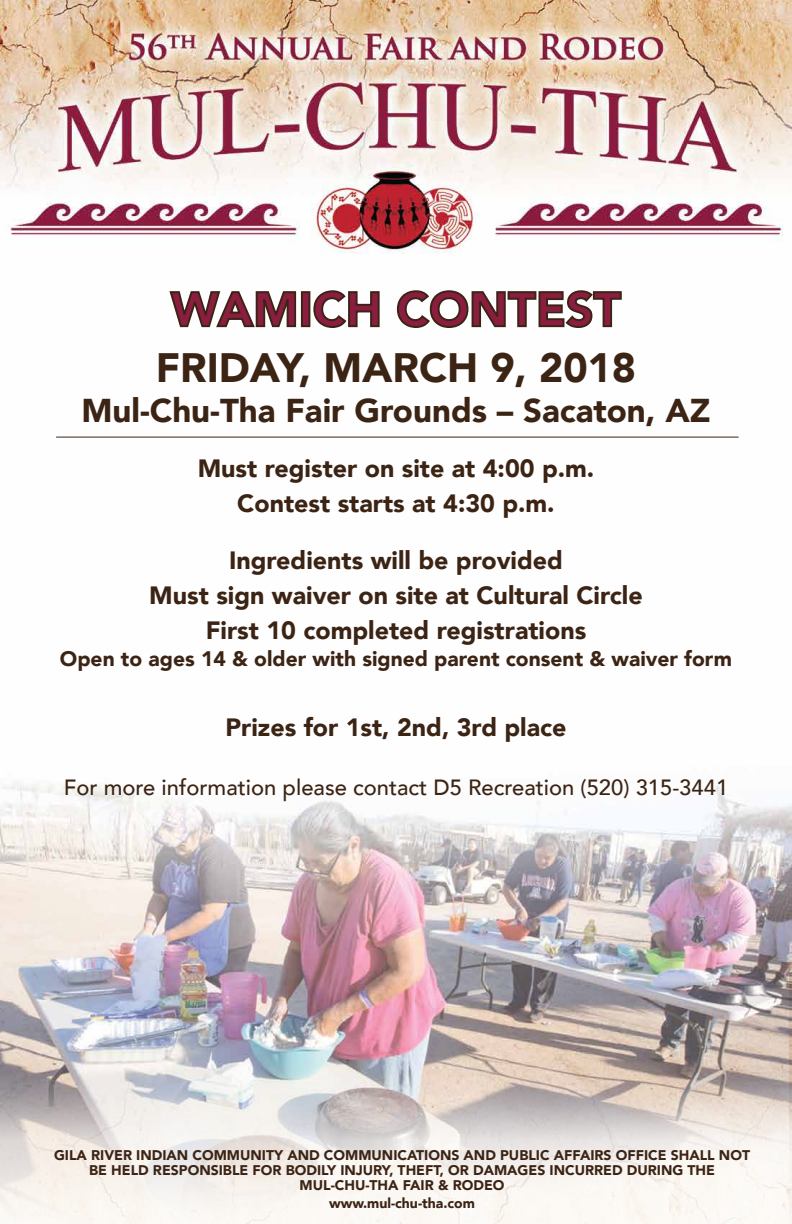
<style>
.page{position:relative;width:792px;height:1224px;background:#fff}
.page>*{position:absolute;margin:0;border:0;box-sizing:border-box;transform-origin:0 0}
.t1{font:900 48px "Avenir";color:#8b1d40}
.t2{font:900 41px "Avenir";color:#3c2415}
.t3{font:900 33px "Avenir";color:#3c2415}
.t4{font:900 25px/35px "Avenir";color:#3c2415;text-align:center}
.t5{font:500 22px "Avenir";color:#3c2415}
.t6{font:900 21px "Avenir";color:#3c2415}
.t7{font:900 14px/15px "Avenir";color:#3c2415;text-align:center}
</style>
<div class="page">
<img style="left:0;top:0;width:792px;height:1070px">
<svg style="left:168px;top:290px;width:129px;height:39px"></svg>
<div style="left:301px;top:291px;width:9px;height:36px;border:2px solid #3c2415"></div>
<svg style="left:312px;top:289px;width:69px;height:40px"></svg>
<svg style="left:396px;top:289px;width:227px;height:40px"></svg>
<svg style="left:0;top:1070px;width:792px;height:154px"></svg>
<hr style="left:56px;top:437px;width:683px;height:1px;background:#3c2415">
<h1 class="t1" style="left:171px;top:268px;width:452px">WAMICH CONTEST</h1>
<h2 class="t2" style="left:156px;top:333px;width:482px">FRIDAY, MARCH 9, 2018</h2>
<h3 class="t3" style="left:81px;top:382px;width:631px">Mul-Chu-Tha Fair Grounds – Sacaton, AZ</h3>
<h3 class="t4" style="left:198px;top:450px;width:398px">Must register on site at 4:00 p.m.<br>Contest starts at 4:30 p.m.</h3>
<h3 class="t4" style="left:149px;top:542px;width:495px">Ingredients will be provided<br>Must sign waiver on site at Cultural Circle<br>First 10 completed registrations</h3>
<h3 class="t6" style="left:60px;top:641px;width:674px">Open to ages 14 &amp; older with signed parent consent &amp; waiver form</h3>
<h3 class="t4" style="left:225px;top:709px;width:343px">Prizes for 1st, 2nd, 3rd place</h3>
<h3 class="t5" style="left:64px;top:769px;width:666px">For more information please contact D5 Recreation (520) 315-3441</h3>
<p class="t7" style="left:54px;top:1148px;width:697px">GILA RIVER INDIAN COMMUNITY AND COMMUNICATIONS AND PUBLIC AFFAIRS OFFICE SHALL NOT<br>BE HELD RESPONSIBLE FOR BODILY INJURY, THEFT, OR DAMAGES INCURRED DURING THE<br>MUL-CHU-THA FAIR &amp; RODEO</p>
<p class="t7" style="left:329px;top:1196px;width:147px">www.mul-chu-tha.com</p>
</div>
